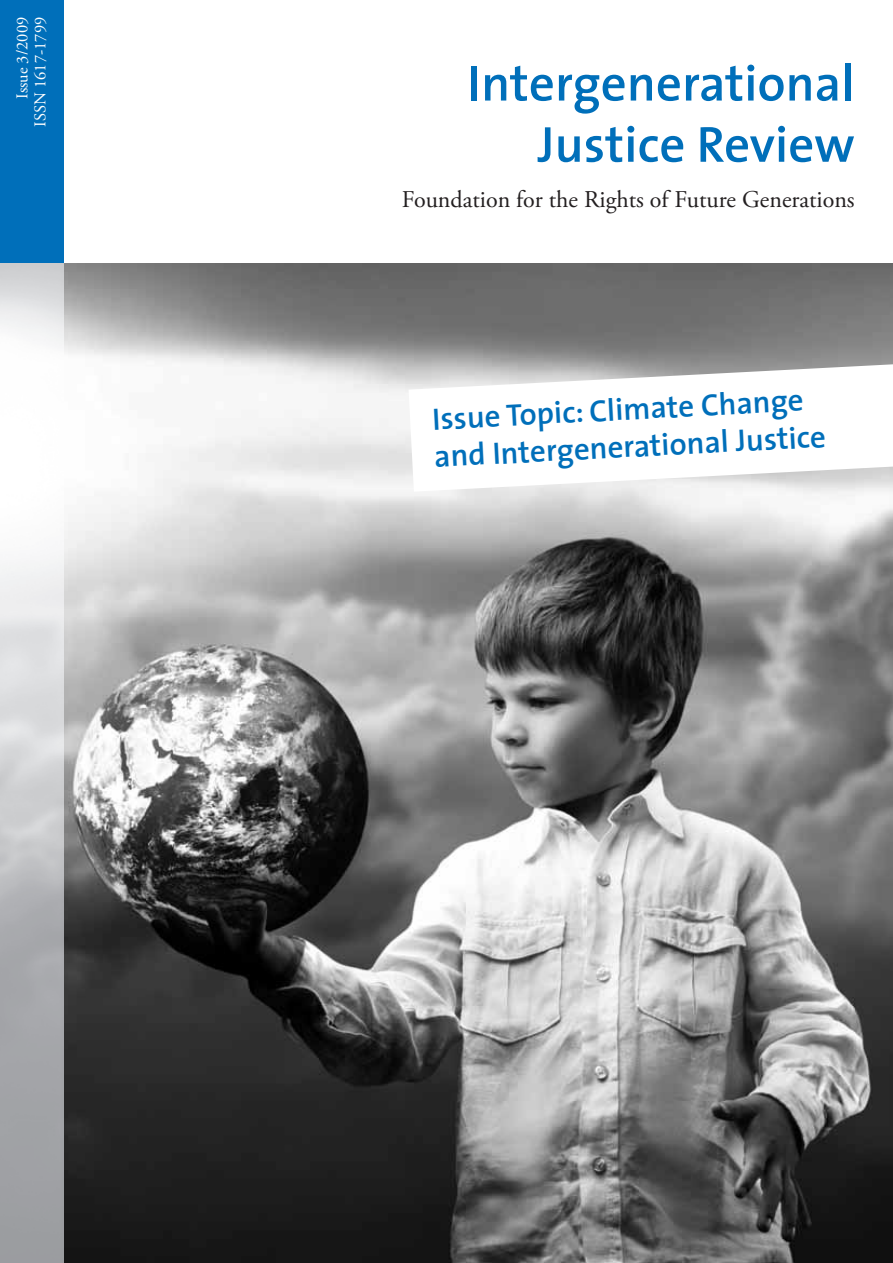
<style>
.page{position:relative;width:893px;height:1263px;background:#fff}
.page>*{position:absolute;margin:0;border:0;box-sizing:border-box;transform-origin:0 0}
.t1{font:600 51px/61.2px "The Sans";color:#006fba;text-align:right}
.t2{font:600 31.2px/37.3px "The Sans";color:#006fba}
.t3{font:24px "Adobe Garamond Pro";color:#231f20}
.t4{font:16.5px/18px "Adobe Garamond Pro";color:#fff;text-align:right}
</style>
<div class="page">
<div style="left:0;top:0;width:64px;height:266px;background:#006fba"></div>
<img style="left:64px;top:264px;width:829px;height:999px">
<img style="left:0;top:264px;width:64px;height:999px">
<svg style="left:409px;top:362px;width:484px;height:130px"></svg>
<p class="t4" style="left:15px;top:127px;width:112px;rotate:-90deg">Issue 3/2009<br>ISSN 1617-1799</p>
<h1 class="t1" style="left:467px;top:58px;width:389px">Intergenerational<br>Justice Review</h1>
<p class="t3" style="left:402px;top:190px;width:454px">Foundation for the Rights of Future Generations</p>
<p class="t2" style="left:431px;top:404px;width:394px;rotate:-3deg">Issue Topic: Climate Change and Intergenerational Justice</p>
</div>
